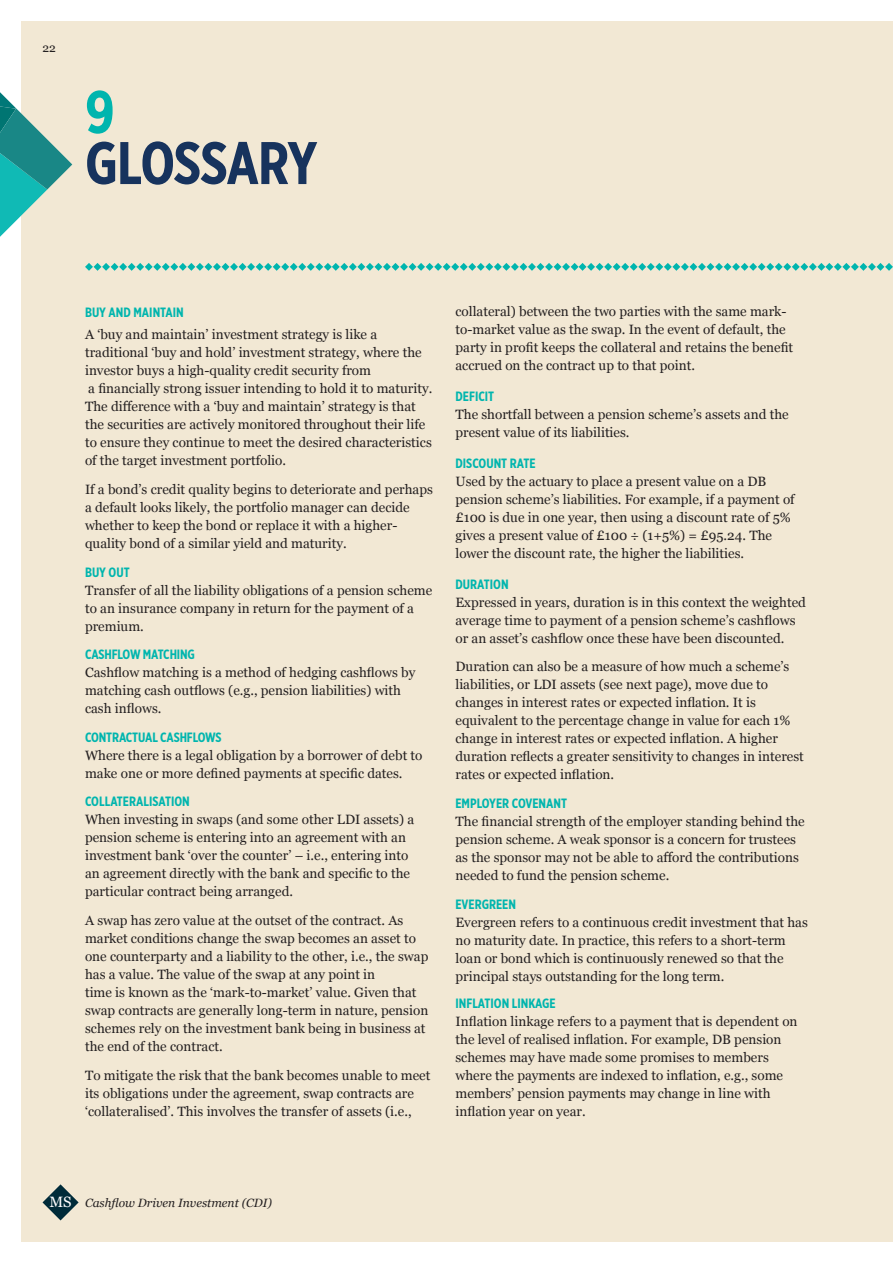
<style>
.page{position:relative;width:893px;height:1263px;background:#fff}
.page>*{position:absolute;margin:0;border:0;box-sizing:border-box;transform-origin:0 0}
.t1{font:700 60px "Gotham X Narrow";letter-spacing:-.02em;color:#17335d}
.t2{font:700 60px "Gotham X Narrow";color:#00b5ae}
.t3{font:13.5px/18px "Georgia";color:#231f20}
.t4{font:700 13.5px "Gotham X Narrow";color:#00b5ae}
.t5{font:italic 12px "Georgia";color:#231f20}
.t6{font:12px "Georgia";color:#231f20}
.s1{font-style:normal;font-size:15px;color:#fff}
</style>
<div class="page">
<div style="left:21px;top:21px;width:872px;height:1221px;background:#f2e8d4"></div>
<svg style="left:85px;top:263px;width:808px;height:8px"></svg>
<svg style="left:0;top:92px;width:72px;height:145px"></svg>
<svg style="left:43px;top:1184px;width:36px;height:36px"></svg>
<p class="t6" style="left:43px;top:39px;width:15px">22</p>
<p class="t2" style="left:85px;top:75px;width:31px">9</p>
<p class="t1" style="left:85px;top:126px;width:234px">GLOSSARY</p>
<p class="t4" style="left:85px;top:304px;width:100px">BUY AND MAINTAIN</p>
<p class="t3" style="left:85px;top:325px;width:338px">A ‘buy and maintain’ investment strategy is like a traditional ‘buy and hold’ investment strategy, where the investor buys a high-quality credit security from</p>
<p class="t3" style="left:85px;top:379px;width:349px">a financially strong issuer intending to hold it to maturity.<br>The difference with a ‘buy and maintain’ strategy is that the securities are actively monitored throughout their life to ensure they continue to meet the desired characteristics of the target investment portfolio.</p>
<p class="t3" style="left:85px;top:480px;width:349px">If a bond’s credit quality begins to deteriorate and perhaps a default looks likely, the portfolio manager can decide whether to keep the bond or replace it with a higher&shy;quality bond of a similar yield and maturity.</p>
<p class="t4" style="left:85px;top:563px;width:46px">BUY OUT</p>
<p class="t3" style="left:85px;top:580px;width:349px">Transfer of all the liability obligations of a pension scheme to an insurance company in return for the payment of a premium.</p>
<p class="t4" style="left:85px;top:646px;width:111px">CASHFLOW MATCHING</p>
<p class="t3" style="left:85px;top:663px;width:332px">Cashflow matching is a method of hedging cashflows by matching cash outflows (e.g., pension liabilities) with cash inflows.</p>
<p class="t4" style="left:85px;top:729px;width:138px">CONTRACTUAL CASHFLOWS</p>
<p class="t3" style="left:85px;top:746px;width:339px">Where there is a legal obligation by a borrower of debt to make one or more defined payments at specific dates.</p>
<p class="t4" style="left:85px;top:793px;width:106px">COLLATERALISATION</p>
<p class="t3" style="left:85px;top:810px;width:331px">When investing in swaps (and some other LDI assets) a pension scheme is entering into an agreement with an investment bank ‘over the counter’ – i.e., entering into an agreement directly with the bank and specific to the particular contract being arranged.</p>
<p class="t3" style="left:85px;top:911px;width:345px">A swap has zero value at the outset of the contract. As market conditions change the swap becomes an asset to one counterparty and a liability to the other, i.e., the swap has a value. The value of the swap at any point in</p>
<p class="t3" style="left:85px;top:983px;width:345px">time is known as the ‘mark-to-market’ value. Given that swap contracts are generally long-term in nature, pension schemes rely on the investment bank being in business at the end of the contract.</p>
<p class="t3" style="left:85px;top:1065px;width:347px">To mitigate the risk that the bank becomes unable to meet its obligations under the agreement, swap contracts are ‘collateralised’. This involves the transfer of assets (i.e.,</p>
<p class="t3" style="left:455px;top:302px;width:339px">collateral) between the two parties with the same mark&shy;to-market value as the swap. In the event of default, the party in profit keeps the collateral and retains the benefit accrued on the contract up to that point.</p>
<p class="t4" style="left:455px;top:388px;width:40px">DEFICIT</p>
<p class="t3" style="left:455px;top:405px;width:335px">The shortfall between a pension scheme’s assets and the present value of its liabilities.</p>
<p class="t4" style="left:455px;top:455px;width:82px">DISCOUNT RATE</p>
<p class="t3" style="left:455px;top:472px;width:341px">Used by the actuary to place a present value on a DB pension scheme’s liabilities. For example, if a payment of</p>
<p class="t3" style="left:455px;top:508px;width:337px">£100 is due in one year, then using a discount rate of 5% gives a present value of £100 ÷ (1+5%) = £95.24. The lower the discount rate, the higher the liabilities.</p>
<p class="t4" style="left:455px;top:576px;width:55px">DURATION</p>
<p class="t3" style="left:455px;top:592px;width:352px">Expressed in years, duration is in this context the weighted average time to payment of a pension scheme’s cashflows or an asset’s cashflow once these have been discounted.</p>
<p class="t3" style="left:455px;top:657px;width:350px">Duration can also be a measure of how much a scheme’s liabilities, or LDI assets (see next page), move due to changes in interest rates or expected inflation. It is equivalent to the percentage change in value for each 1% change in interest rates or expected inflation. A higher duration reflects a greater sensitivity to changes in interest rates or expected inflation.</p>
<p class="t4" style="left:455px;top:795px;width:113px">EMPLOYER COVENANT</p>
<p class="t3" style="left:455px;top:812px;width:351px">The financial strength of the employer standing behind the pension scheme. A weak sponsor is a concern for trustees as the sponsor may not be able to afford the contributions needed to fund the pension scheme.</p>
<p class="t4" style="left:455px;top:895px;width:62px">EVERGREEN</p>
<p class="t3" style="left:455px;top:912px;width:354px">Evergreen refers to a continuous credit investment that has no maturity date. In practice, this refers to a short-term loan or bond which is continuously renewed so that the principal stays outstanding for the long term.</p>
<p class="t4" style="left:455px;top:995px;width:102px">INFLATION LINKAGE</p>
<p class="t3" style="left:455px;top:1012px;width:344px">Inflation linkage refers to a payment that is dependent on the level of realised inflation. For example, DB pension schemes may have made some promises to members where the payments are indexed to inflation, e.g., some members’ pension payments may change in line with inflation year on year.</p>
<p class="t5" style="left:49px;top:1194px;width:224px"><span class="s1">MS</span> Cashflow Driven Investment (CDI)</p>
</div>
